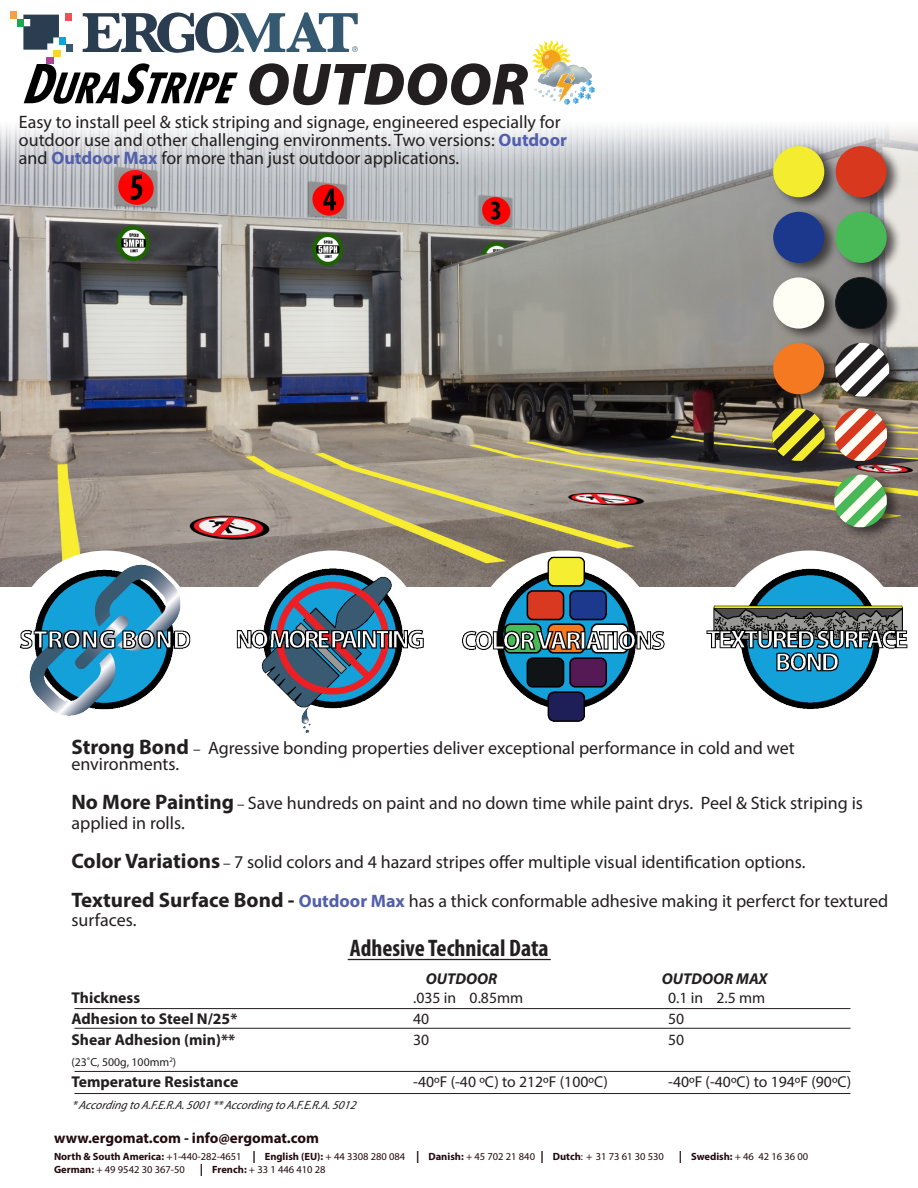
<style>
.page{position:relative;width:918px;height:1188px;background:#fff}
.page>*{position:absolute;margin:0;border:0;box-sizing:border-box;transform-origin:0 0}
.t1{font:italic 900 60.15px "Myriad Pro";color:#231f20}
.t2{font:700 condensed 24px "Myriad Pro";color:#231f20}
.t3{font:18px/18px "Myriad Pro";color:#231f20}
.t4{font:15.75px "Myriad Pro";color:#231f20}
.t5{font:700 15.75px "Myriad Pro";color:#231f20}
.t6{font:italic 700 15.75px "Myriad Pro";color:#231f20}
.t7{font:700 15px "Myriad Pro";color:#210b0d}
.t8{font:italic 12px "Myriad Pro";color:#231f20}
.t9{font:11.7px "Myriad Pro";color:#231f20}
.t10{font:10.5px/13.5px "Myriad Pro";color:#210b0d}
.s1{font-weight:700;color:#525fab}
.s2{font-weight:700;font-size:21px}
.s3{font-size:15px}
.s4{font-weight:700}
.s5{font-weight:700;font-size:12px}
</style>
<div class="page">
<img style="left:0;top:11px;width:918px;height:576px">
<div style="left:14px;top:551px;width:184px;height:180px;background:#fff;border-radius:50%"></div>
<img style="left:0;top:565px;width:212px;height:151px">
<img style="left:229px;top:561px;width:201px;height:172px">
<img style="left:450px;top:544px;width:224px;height:178px">
<img style="left:695px;top:553px;width:223px;height:157px">
<hr style="left:74px;top:1008px;width:777px;height:1px;background:#231f20">
<hr style="left:348px;top:959px;width:203px;height:1px;background:#231f20">
<hr style="left:74px;top:1028px;width:777px;height:1px;background:#231f20">
<hr style="left:74px;top:1071px;width:777px;height:1px;background:#231f20">
<hr style="left:74px;top:1093px;width:777px;height:1px;background:#231f20">
<div style="left:770px;top:142px;width:134px;height:399px;background:#231f20;opacity:.75"></div>
<div style="left:773px;top:146px;width:51px;height:51px;background:#f4ed2f;border-radius:50%"></div>
<div style="left:836px;top:146px;width:51px;height:51px;background:#d8381e;border-radius:50%"></div>
<div style="left:773px;top:212px;width:51px;height:51px;background:#1b388c;border-radius:50%"></div>
<div style="left:836px;top:212px;width:51px;height:51px;background:#49b857;border-radius:50%"></div>
<div style="left:773px;top:277px;width:51px;height:52px;background:#fffef4;border-radius:50%"></div>
<div style="left:836px;top:277px;width:51px;height:52px;background:#0b1215;border-radius:50%"></div>
<div style="left:835px;top:277px;width:52px;height:52px;border:1px solid #231f20;border-radius:50%"></div>
<div style="left:773px;top:343px;width:51px;height:51px;background:#f47921;border-radius:50%"></div>
<svg style="left:772px;top:408px;width:53px;height:53px;background:#7c762b"></svg>
<svg style="left:834px;top:408px;width:53px;height:53px"></svg>
<svg style="left:834px;top:475px;width:53px;height:52px"></svg>
<svg style="left:835px;top:343px;width:54px;height:54px"></svg>
<svg style="left:83px;top:12px;width:275px;height:41px"></svg>
<svg style="left:23px;top:15px;width:36px;height:35px"></svg>
<div style="left:17px;top:19px;width:6px;height:7px;background:#1aa94f"></div>
<div style="left:10px;top:12px;width:7px;height:7px;background:#f9a03c"></div>
<div style="left:66px;top:45px;width:7px;height:7px;background:#355970"></div>
<div style="left:59px;top:38px;width:7px;height:7px;background:#16a0d8"></div>
<div style="left:65px;top:13px;width:7px;height:8px;background:#ef5054"></div>
<div style="left:46px;top:57px;width:8px;height:6px;background:#ac4599"></div>
<div style="left:54px;top:50px;width:7px;height:7px;background:#fcd42a"></div>
<svg style="left:24px;top:63px;width:214px;height:41px"></svg>
<svg style="left:532px;top:41px;width:63px;height:64px"></svg>
<h1 class="t1" style="left:246px;top:44px;width:283px">OUTDOOR</h1>
<p class="t3" style="left:19px;top:112px;width:550px">Easy to install peel &amp; stick striping and signage, engineered especially for outdoor use and other challenging environments. Two versions: <span class="s1">Outdoor </span>and <span class="s1">Outdoor Max</span> for more than just outdoor applications.</p>
<p class="t3" style="left:71px;top:739px;width:725px;line-height:16.5px"><span class="s2">Strong Bond</span> <span class="s3">–</span> Agressive bonding properties deliver exceptional performance in cold and wet environments.</p>
<p class="t3" style="left:71px;top:793px;width:793px;line-height:19.5px"><span class="s2">No More Painting</span> <span class="s3">–</span> Save hundreds on paint and no down time while paint drys. Peel &amp; Stick striping is applied in rolls.</p>
<p class="t3" style="left:71px;top:853px;width:736px"><span class="s2">Color Variations</span> <span class="s3">–</span> 7 solid colors and 4 hazard stripes offer multiple visual identification options.</p>
<p class="t3" style="left:71px;top:891px;width:818px;line-height:19.5px"><span class="s2">Textured Surface Bond -</span> <span class="s1">Outdoor Max</span> has a thick conformable adhesive making it perferct for textured surfaces.</p>
<p class="t2" style="left:350px;top:933px;width:200px">Adhesive Technical Data</p>
<p class="t5" style="left:71px;top:988px;width:70px">Thickness</p>
<p class="t5" style="left:71px;top:1009px;width:168px">Adhesion to Steel N/25*</p>
<p class="t5" style="left:71px;top:1030px;width:165px">Shear Adhesion (min)**</p>
<p class="t9" style="left:71px;top:1055px;width:106px">(23˚C, 500g, 100mm<sup>2</sup>)</p>
<p class="t5" style="left:71px;top:1072px;width:168px">Temperature Resistance</p>
<p class="t8" style="left:72px;top:1097px;width:288px">* According to A.F.E.R.A.5001 ** According to A.F.E.R.A.5012</p>
<p class="t7" style="left:54px;top:1128px;width:267px">www.ergomat.com - info@ergomat.com</p>
<p class="t6" style="left:426px;top:968px;width:73px">OUTDOOR</p>
<p class="t6" style="left:662px;top:968px;width:107px">OUTDOOR MAX</p>
<p class="t4" style="left:413px;top:988px;width:111px">.035 in 0.85mm</p>
<p class="t4" style="left:413px;top:1009px;width:18px">40</p>
<p class="t4" style="left:413px;top:1030px;width:18px">30</p>
<p class="t4" style="left:413px;top:1072px;width:196px">-40ºF (-40 ºC) to 212ºF (100ºC)</p>
<p class="t4" style="left:668px;top:988px;width:99px">0.1 in 2.5 mm</p>
<p class="t4" style="left:668px;top:1009px;width:18px">50</p>
<p class="t4" style="left:668px;top:1030px;width:18px">50</p>
<p class="t4" style="left:668px;top:1072px;width:185px">-40ºF (-40ºC) to 194ºF (90ºC)</p>
<p class="t10" style="left:54px;top:1149px;width:756px"><span class="s4">North &amp; South America:</span> +1-440-282-4651 <span class="s5">|</span> <span class="s4">English (EU):</span> + 44 3308 280 084 <span class="s5">|</span> <span class="s4">Danish:</span> + 45 702 21 840 <span class="s5">|</span> <span class="s4">Dutch</span>: + 31 73 61 30 530 <span class="s5">|</span> <span class="s4">Swedish:</span> + 46 42 16 36 00<br><span class="s4">German:</span> + 49 9542 30 367-50 <span class="s5">|</span> <span class="s4">French:</span> + 33 1 446 410 28</p>
</div>
